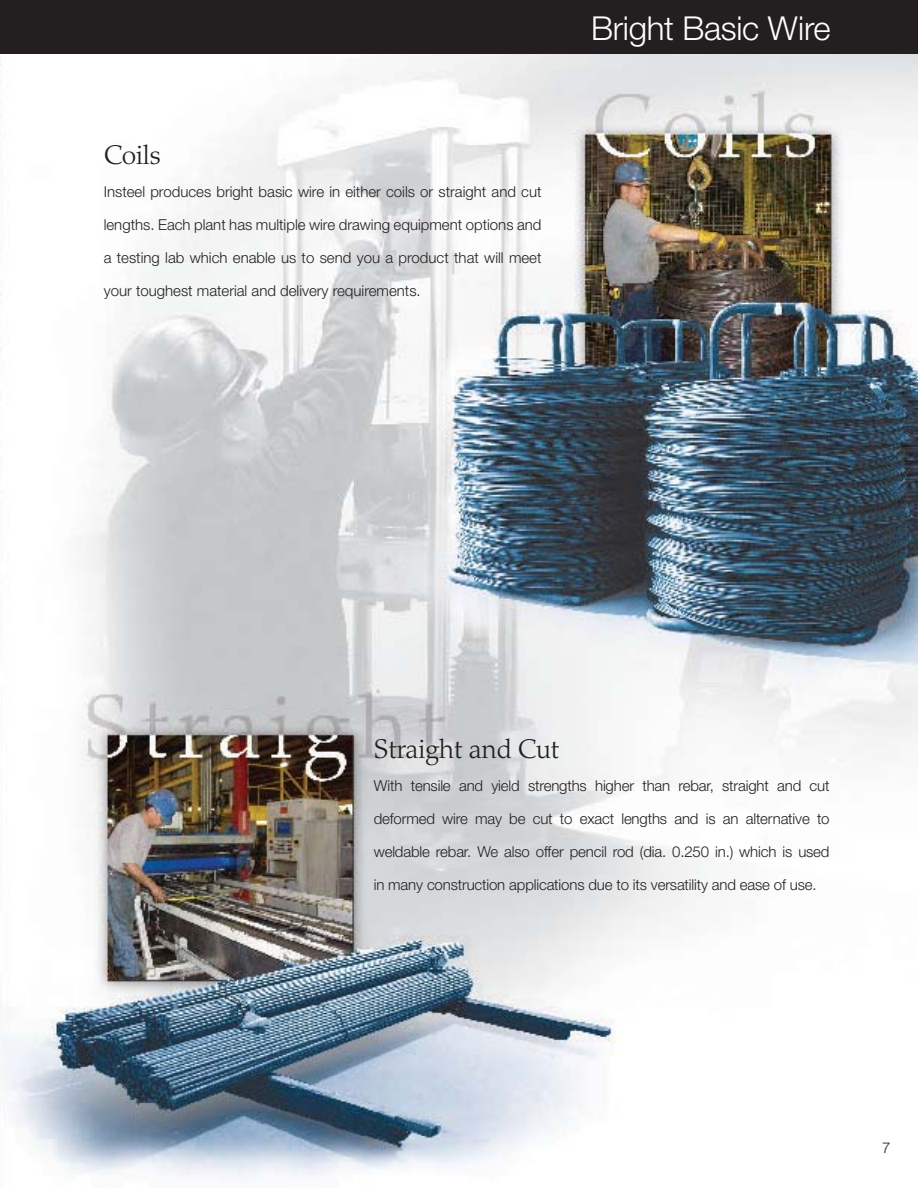
<style>
.page{position:relative;width:918px;height:1188px;background:#fff}
.page>*{position:absolute;margin:0;border:0;box-sizing:border-box;transform-origin:0 0}
.t1{font:300 33px "Helvetica Neue LT Std";letter-spacing:-.01em;color:#fff}
.t2{font:300 27px "Palatino LT Std";letter-spacing:-.01em;color:#231f20}
.t3{font:300 15px "Helvetica Neue LT Std";letter-spacing:-.01em;color:#231f20}
</style>
<div class="page">
<img style="left:0;top:54px;width:918px;height:1128px">
<div style="left:0;top:0;width:918px;height:54px;background:#231f20"></div>
<h2 class="t2" style="left:104px;top:144px;width:58px">Coils</h2>
<p class="t3" style="left:104px;top:186px;width:439px">Insteel produces bright basic wire in either coils or straight and cut</p>
<p class="t3" style="left:104px;top:219px;width:439px">lengths. Each plant has multiple wire drawing equipment options and</p>
<p class="t3" style="left:104px;top:252px;width:439px">a testing lab which enable us to send you a product that will meet</p>
<p class="t3" style="left:104px;top:285px;width:319px">your toughest material and delivery requirements.</p>
<h1 class="t1" style="left:591px;top:16px;width:241px">Bright Basic Wire</h1>
<h2 class="t2" style="left:374px;top:738px;width:187px">Straight and Cut</h2>
<p class="t3" style="left:374px;top:780px;width:457px">With tensile and yield strengths higher than rebar, straight and cut</p>
<p class="t3" style="left:374px;top:813px;width:457px">deformed wire may be cut to exact lengths and is an alternative to</p>
<p class="t3" style="left:374px;top:846px;width:457px">weldable rebar. We also offer pencil rod (dia. 0.250 in.) which is used</p>
<p class="t3" style="left:374px;top:879px;width:444px">in many construction applications due to its versatility and ease of use.</p>
<p class="t3" style="left:882px;top:1143px;width:10px">7</p>
</div>
